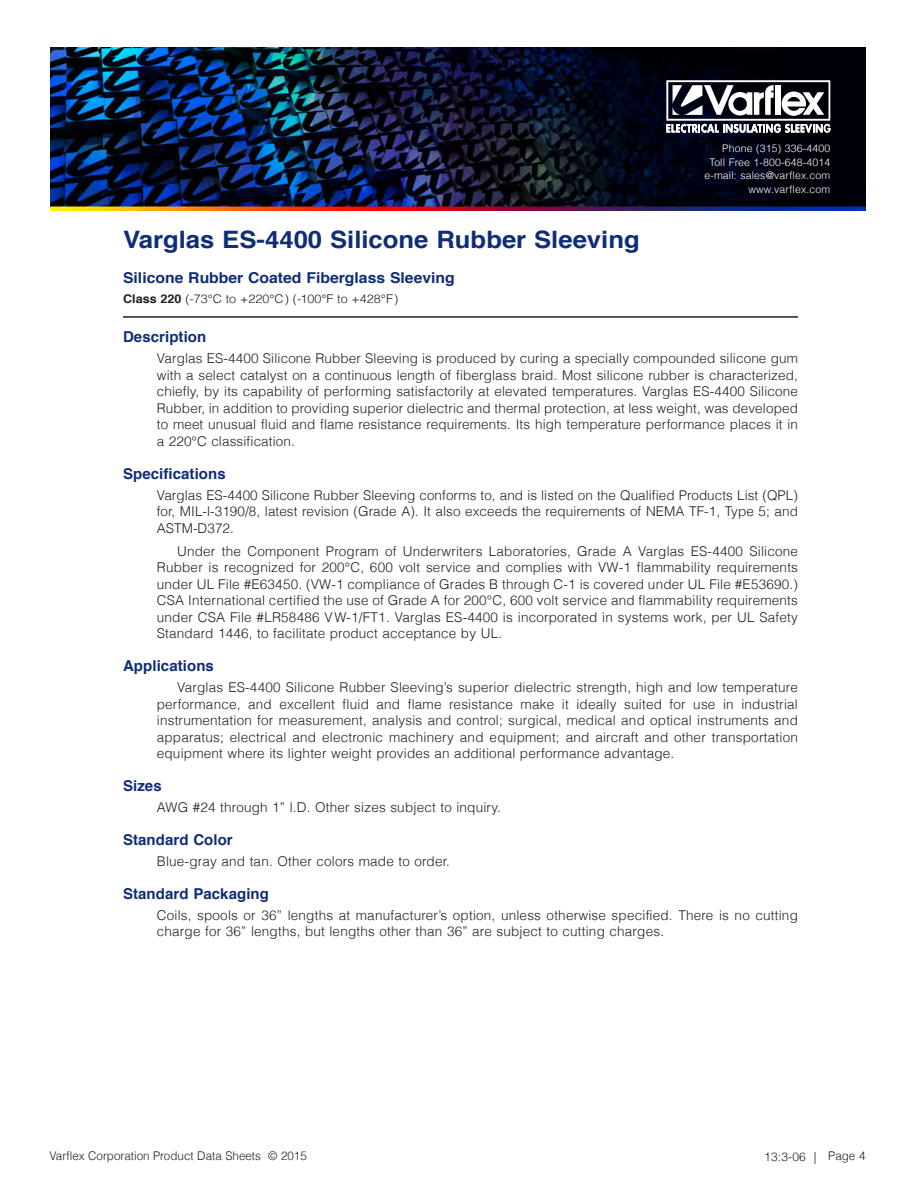
<style>
.page{position:relative;width:918px;height:1188px;background:#fff}
.page>*{position:absolute;margin:0;border:0;box-sizing:border-box;transform-origin:0 0}
.Front_Headine{font:700 24px "Helvetica";color:#102d77;scale:1.07 1}
.Front_HEad_Sub_2{font:700 15px "Helvetica";letter-spacing:.005em;color:#102d77}
.Bar_HEad{font:700 15px "Helvetica";color:#102d77;scale:1.05 1}
.Front_Body_Copy_1st{font:300 13.5px/16.5px "Helvetica";letter-spacing:.015em;color:#231f20;text-align:justify}
.Front_Body_Copy{font:300 13.5px/16.5px "Helvetica";letter-spacing:.015em;color:#231f20;text-align:justify}
.Bar_CLass{font:300 12px "Helvetica";color:#231f20}
.Bar_CLass-2{font:300 12px "Helvetica";color:#231f20;scale:1.05 1}
.Front_Body_Copy-2{font:300 12px "Helvetica";color:#231f20}
.t1{font:300 10.5px/13.5px "Helvetica";letter-spacing:.015em;color:#fff;text-align:right}
.s1{font-weight:700}
</style>
<div class="page">
<img style="left:51px;top:48px;width:815px;height:162px">
<svg style="left:666px;top:80px;width:165px;height:53px"></svg>
<hr style="left:123px;top:316px;width:675px;height:2px;background:#231f20">
<p class="t1" style="left:704px;top:142px;width:127px">Phone (315) 336-4400<br>Toll Free 1-800-648-4014 e-mail: sales@varflex.com www.varflex.com</p>
<p class="Front_Headine" style="left:123px;top:220px;width:484px">Varglas ES-4400 Silicone Rubber Sleeving</p>
<p class="Bar_HEad" style="left:123px;top:266px;width:317px">Silicone Rubber Coated Fiberglass Sleeving</p>
<p class="Bar_CLass-2" style="left:123px;top:291px;width:264px"><span class="s1">Class 220</span> (-73°C to +220°C) (-100°F to +428°F)</p>
<p class="Front_HEad_Sub_2" style="left:123px;top:325px;width:85px">Description</p>
<p class="Front_Body_Copy_1st" style="left:157px;top:350px;width:643px">Varglas ES-4400 Silicone Rubber Sleeving is produced by curing a specially compounded silicone gum with a select catalyst on a continuous length of fiberglass braid. Most silicone rubber is characterized, chiefly, by its capability of performing satisfactorily at elevated temperatures. Varglas ES-4400 Silicone Rubber, in addition to providing superior dielectric and thermal protection, at less weight, was developed to meet unusual fluid and flame resistance requirements. Its high temperature performance places it in a 220°C classification.</p>
<p class="Front_HEad_Sub_2" style="left:123px;top:461px;width:104px">Specifications</p>
<p class="Front_Body_Copy_1st" style="left:157px;top:486px;width:643px">Varglas ES-4400 Silicone Rubber Sleeving conforms to, and is listed on the Qualified Products List (QPL) for, MIL-l-3190/8, latest revision (Grade A). It also exceeds the requirements of NEMA TF-1, Type 5; and ASTM-D372.</p>
<p class="Front_Body_Copy" style="left:157px;top:543px;width:643px;text-indent:20px">Under the Component Program of Underwriters Laboratories, Grade A Varglas ES-4400 Silicone Rubber is recognized for 200°C, 600 volt service and complies with VW-1 flammability requirements under UL File #E63450. (VW-1 compliance of Grades B through C-1 is covered under UL File #E53690.)<br>CSA International certified the use of Grade A for 200°C, 600 volt service and flammability requirements under CSA File #LR58486 VW-1/FT1. Varglas ES-4400 is incorporated in systems work, per UL Safety Standard 1446, to facilitate product acceptance by UL.</p>
<p class="Front_HEad_Sub_2" style="left:123px;top:654px;width:92px">Applications</p>
<p class="Front_Body_Copy" style="left:157px;top:679px;width:643px;text-indent:20px">Varglas ES-4400 Silicone Rubber Sleeving’s superior dielectric strength, high and low temperature performance, and excellent fluid and flame resistance make it ideally suited for use in industrial instrumentation for measurement, analysis and control; surgical, medical and optical instruments and apparatus; electrical and electronic machinery and equipment; and aircraft and other transportation equipment where its lighter weight provides an additional performance advantage.</p>
<p class="Front_HEad_Sub_2" style="left:123px;top:774px;width:40px">Sizes</p>
<p class="Front_Body_Copy_1st" style="left:157px;top:799px;width:346px">AWG #24 through 1” l.D. Other sizes subject to inquiry.</p>
<p class="Front_HEad_Sub_2" style="left:123px;top:828px;width:111px">Standard Color</p>
<p class="Front_Body_Copy_1st" style="left:157px;top:853px;width:295px">Blue-gray and tan. Other colors made to order.</p>
<p class="Front_HEad_Sub_2" style="left:123px;top:881px;width:147px">Standard Packaging</p>
<p class="Front_Body_Copy_1st" style="left:157px;top:906px;width:643px">Coils, spools or 36” lengths at manufacturer’s option, unless otherwise specified. There is no cutting charge for 36” lengths, but lengths other than 36” are subject to cutting charges.</p>
<p class="Bar_CLass" style="left:50px;top:1148px;width:259px">Varflex Corporation Product Data Sheets © 2015</p>
<p class="Bar_CLass" style="left:828px;top:1148px;width:39px">Page 4</p>
<p class="Front_Body_Copy-2" style="left:764px;top:1149px;width:54px">13:3-06 |</p>
</div>
